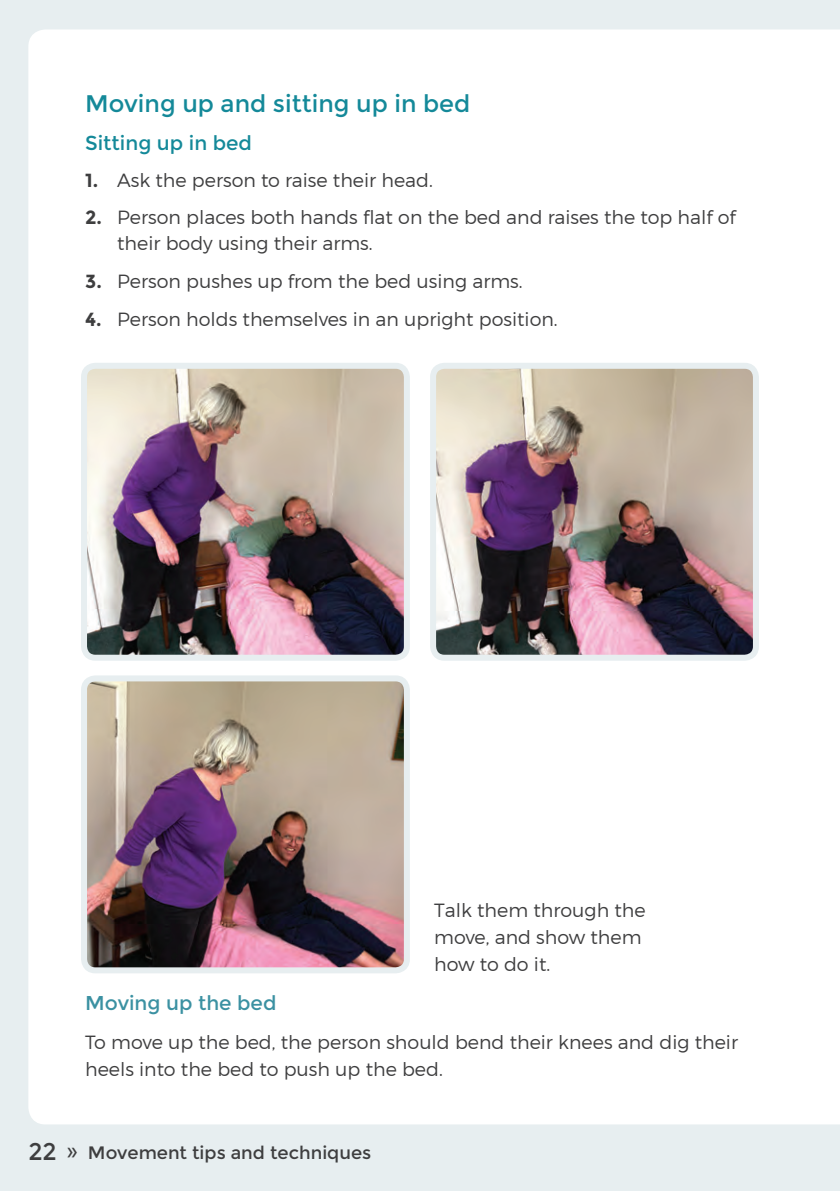
<style>
.page{position:relative;width:840px;height:1191px;background:#fff}
.page>*{position:absolute;margin:0;border:0;box-sizing:border-box;transform-origin:0 0}
.Subheading{font:24px "Montserrat";color:#148999}
.t1{font:24px "Montserrat";color:#3e3e3f}
.Bullets_2{font:20px "Montserrat";color:#148999}
.Bullets_2-2{font:20px "Montserrat";color:#3b91a2}
.Bullets_2-3{font:300 19px/26px "Montserrat";color:#3e3e3f}
.Body{font:300 19px/27px "Montserrat";color:#3e3e3f}
.t2{font:18px "Montserrat";color:#3e3e3f}
.s1{font-weight:700}
.s2{font-weight:300;font-size:28px}
</style>
<div class="page">
<div style="left:0;top:0;width:839px;height:1191px;background:#e7eef0"></div>
<div style="left:28px;top:29px;width:811px;height:1095px;background:#fff"></div>
<img style="left:88px;top:370px;width:314px;height:283px">
<div style="left:81px;top:363px;width:328px;height:297px;border:6px solid #e7eef0;border-radius:11px"></div>
<img style="left:88px;top:682px;width:314px;height:284px">
<div style="left:81px;top:675px;width:328px;height:298px;border:6px solid #e7eef0;border-radius:11px"></div>
<img style="left:437px;top:370px;width:314px;height:283px">
<div style="left:430px;top:363px;width:328px;height:297px;border:6px solid #e7eef0;border-radius:11px"></div>
<p class="Subheading" style="left:85px;top:90px;width:386px">Moving up and sitting up in bed</p>
<p class="Bullets_2" style="left:85px;top:131px;width:168px">Sitting up in bed</p>
<p class="Bullets_2-3" style="left:85px;top:167px;width:349px"><span class="s1">1.</span> Ask the person to raise their head.</p>
<p class="Bullets_2-3" style="left:117px;top:204px;width:619px;text-indent:-32px"><span class="s1">2.</span> Person places both hands flat on the bed and raises the top half of their body using their arms.</p>
<p class="Bullets_2-3" style="left:85px;top:267px;width:439px"><span class="s1">3.</span> Person pushes up from the bed using arms.</p>
<p class="Bullets_2-3" style="left:85px;top:306px;width:474px"><span class="s1">4.</span> Person holds themselves in an upright position.</p>
<p class="Body" style="left:434px;top:896px;width:213px">Talk them through the move, and show them how to do it.</p>
<p class="Bullets_2-2" style="left:85px;top:991px;width:193px">Moving up the bed</p>
<p class="Body" style="left:85px;top:1028px;width:654px">To move up the bed, the person should bend their knees and dig their heels into the bed to push up the bed.</p>
<p class="t1" style="left:28px;top:1137px;width:51px">22 <span class="s2">»</span></p>
<p class="t2" style="left:88px;top:1142px;width:284px">Movement tips and techniques</p>
</div>
